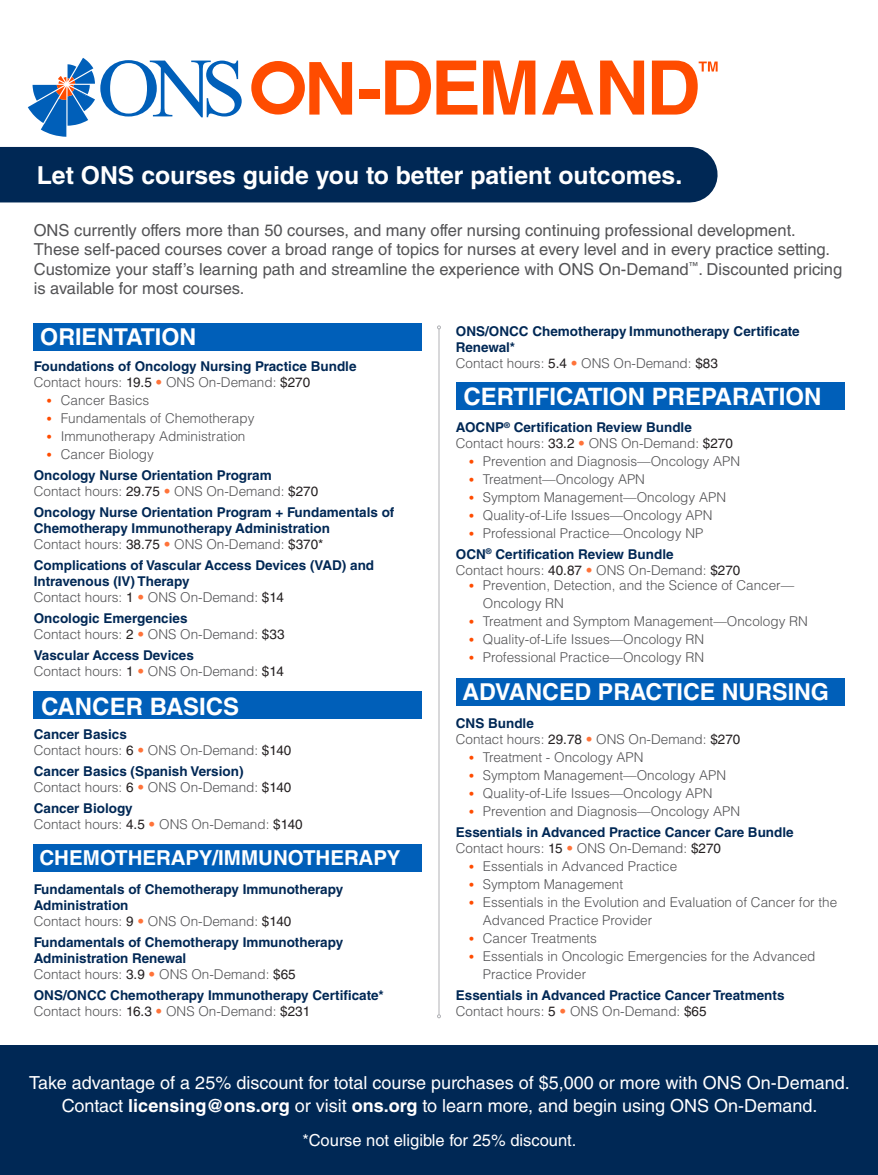
<style>
.page{position:relative;width:878px;height:1175px;background:#fff}
.page>*{position:absolute;margin:0;border:0;box-sizing:border-box;transform-origin:0 0}
.t1{font:700 24.75px "Helvetica LT Std";color:#fff}
.t2{font:700 24px "Helvetica LT Std";color:#fff}
.t3{font:700 23.25px "Helvetica LT Std";color:#fff}
.t4{font:700 20.55px "Helvetica LT Std";color:#fff}
.t5{font:18px "Helvetica LT Std";color:#fff}
.t6{font:16.5px/19.5px "Helvetica LT Std";color:#535355}
.t7{font:16.5px "Helvetica LT Std";color:#fff}
.t8{font:300 13.5px/18px "Helvetica LT Std";color:#535355}
.t9{font:700 13.5px/16.2px "Helvetica LT Std";color:#002855}
.s1{font-weight:400;color:#231f20}
.s2{color:#ff7339}
.s3{font-weight:700;font-size:12px;color:#ff4c00}
.s4{font-weight:700}
</style>
<div class="page">
<div style="left:0;top:1045px;width:878px;height:129px;background:#002855"></div>
<div style="left:0;top:147px;width:689px;height:55px;background:#002855"></div>
<hr style="left:438px;top:329px;width:1px;height:685px;background:#b2b3b7">
<svg style="left:437px;top:325px;width:4px;height:4px"></svg>
<svg style="left:437px;top:1014px;width:4px;height:4px"></svg>
<svg style="left:385px;top:61px;width:92px;height:54px"></svg>
<svg style="left:483px;top:61px;width:52px;height:54px"></svg>
<svg style="left:542px;top:61px;width:51px;height:54px"></svg>
<svg style="left:600px;top:61px;width:44px;height:54px"></svg>
<svg style="left:28px;top:58px;width:214px;height:79px"></svg>
<div style="left:359px;top:89px;width:20px;height:10px;background:#ff4c00"></div>
<svg style="left:251px;top:61px;width:101px;height:54px"></svg>
<svg style="left:652px;top:61px;width:65px;height:54px"></svg>
<div style="left:456px;top:678px;width:388px;height:27px;background:#005fb9"></div>
<div style="left:34px;top:691px;width:388px;height:28px;background:#005fb9"></div>
<div style="left:456px;top:382px;width:388px;height:28px;background:#005fb9"></div>
<div style="left:34px;top:323px;width:388px;height:27px;background:#005fb9"></div>
<div style="left:34px;top:844px;width:388px;height:27px;background:#005fb9"></div>
<p class="t1" style="left:37px;top:161px;width:647px">Let ONS courses guide you to better patient outcomes.</p>
<p class="t6" style="left:34px;top:220px;width:810px">ONS currently offers more than 50 courses, and many offer nursing continuing professional development.<br>These self-paced courses cover a broad range of topics for nurses at every level and in every practice setting.<br>Customize your staff’s learning path and streamline the experience with ONS On-Demand<sup>™</sup>. Discounted pricing is available for most courses.</p>
<p class="t3" style="left:40px;top:322px;width:157px">ORIENTATION</p>
<p class="t9" style="left:34px;top:358px;width:324px">Foundations of Oncology Nursing Practice Bundle</p>
<p class="t8" style="left:34px;top:373px;width:278px">Contact hours: <span class="s1">19.5</span> <span class="s2">•</span> ONS On-Demand: <span class="s1">$270</span></p>
<p class="t8" style="left:47px;top:391px;width:104px"><span class="s3">•</span> Cancer Basics</p>
<p class="t8" style="left:47px;top:409px;width:209px"><span class="s3">•</span> Fundamentals of Chemotherapy</p>
<p class="t8" style="left:47px;top:427px;width:200px"><span class="s3">•</span> Immunotherapy Administration</p>
<p class="t8" style="left:47px;top:445px;width:108px"><span class="s3">•</span> Cancer Biology</p>
<p class="t9" style="left:34px;top:467px;width:239px">Oncology Nurse Orientation Program</p>
<p class="t8" style="left:34px;top:482px;width:286px">Contact hours: <span class="s1">29.75</span> <span class="s2">•</span> ONS On-Demand: <span class="s1">$270</span></p>
<p class="t9" style="left:34px;top:504px;width:362px">Oncology Nurse Orientation Program + Fundamentals of<br>Chemotherapy Immunotherapy Administration</p>
<p class="t8" style="left:34px;top:535px;width:291px">Contact hours: <span class="s1">38.75</span> <span class="s2">•</span> ONS On-Demand: <span class="s1">$370*</span></p>
<p class="t9" style="left:34px;top:557px;width:342px">Complications of Vascular Access Devices (VAD) and</p>
<p class="t9" style="left:34px;top:573px;width:157px">Intravenous (IV) Therapy</p>
<p class="t8" style="left:34px;top:588px;width:252px">Contact hours: <span class="s1">1</span> <span class="s2">•</span> ONS On-Demand: <span class="s1">$14</span></p>
<p class="t9" style="left:34px;top:610px;width:155px">Oncologic Emergencies</p>
<p class="t8" style="left:34px;top:625px;width:252px">Contact hours: <span class="s1">2</span> <span class="s2">•</span> ONS On-Demand: <span class="s1">$33</span></p>
<p class="t9" style="left:34px;top:647px;width:162px">Vascular Access Devices</p>
<p class="t8" style="left:34px;top:662px;width:252px">Contact hours: <span class="s1">1</span> <span class="s2">•</span> ONS On-Demand: <span class="s1">$14</span></p>
<p class="t2" style="left:41px;top:691px;width:199px">CANCER BASICS</p>
<p class="t9" style="left:34px;top:726px;width:95px">Cancer Basics</p>
<p class="t8" style="left:34px;top:741px;width:259px">Contact hours: <span class="s1">6</span> <span class="s2">•</span> ONS On-Demand: <span class="s1">$140</span></p>
<p class="t9" style="left:34px;top:763px;width:211px">Cancer Basics (Spanish Version)</p>
<p class="t8" style="left:34px;top:778px;width:259px">Contact hours: <span class="s1">6</span> <span class="s2">•</span> ONS On-Demand: <span class="s1">$140</span></p>
<p class="t9" style="left:34px;top:800px;width:100px">Cancer Biology</p>
<p class="t8" style="left:34px;top:815px;width:270px">Contact hours: <span class="s1">4.5</span> <span class="s2">•</span> ONS On-Demand: <span class="s1">$140</span></p>
<p class="t4" style="left:39px;top:845px;width:362px">CHEMOTHERAPY/IMMUNOTHERAPY</p>
<p class="t9" style="left:34px;top:880px;width:311px">Fundamentals of Chemotherapy Immunotherapy</p>
<p class="t9" style="left:34px;top:896px;width:96px">Administration</p>
<p class="t8" style="left:34px;top:912px;width:259px">Contact hours: <span class="s1">9</span> <span class="s2">•</span> ONS On-Demand: <span class="s1">$140</span></p>
<p class="t9" style="left:34px;top:933px;width:311px">Fundamentals of Chemotherapy Immunotherapy</p>
<p class="t9" style="left:34px;top:949px;width:154px">Administration Renewal</p>
<p class="t8" style="left:34px;top:965px;width:263px">Contact hours: <span class="s1">3.9</span> <span class="s2">•</span> ONS On-Demand: <span class="s1">$65</span></p>
<p class="t9" style="left:34px;top:986px;width:351px">ONS/ONCC Chemotherapy Immunotherapy Certificate*</p>
<p class="t8" style="left:34px;top:1002px;width:278px">Contact hours: <span class="s1">16.3</span> <span class="s2">•</span> ONS On-Demand: <span class="s1">$231</span></p>
<p class="t9" style="left:456px;top:323px;width:345px">ONS/ONCC Chemotherapy Immunotherapy Certificate<br>Renewal*</p>
<p class="t8" style="left:456px;top:354px;width:263px">Contact hours: <span class="s1">5.4</span> <span class="s2">•</span> ONS On-Demand: <span class="s1">$83</span></p>
<p class="t2" style="left:463px;top:382px;width:360px">CERTIFICATION PREPARATION</p>
<p class="t9" style="left:456px;top:419px;width:237px">AOCNP<sup>®</sup> Certification Review Bundle</p>
<p class="t8" style="left:456px;top:434px;width:278px">Contact hours: <span class="s1">33.2</span> <span class="s2">•</span> ONS On-Demand: <span class="s1">$270</span></p>
<p class="t8" style="left:469px;top:452px;width:272px"><span class="s3">•</span> Prevention and Diagnosis—Oncology APN</p>
<p class="t8" style="left:469px;top:470px;width:177px"><span class="s3">•</span> Treatment—Oncology APN</p>
<p class="t8" style="left:469px;top:488px;width:258px"><span class="s3">•</span> Symptom Management—Oncology APN</p>
<p class="t8" style="left:469px;top:506px;width:245px"><span class="s3">•</span> Quality-of-Life Issues—Oncology APN</p>
<p class="t8" style="left:469px;top:524px;width:235px"><span class="s3">•</span> Professional Practice—Oncology NP</p>
<p class="t9" style="left:456px;top:546px;width:219px">OCN<sup>®</sup> Certification Review Bundle</p>
<p class="t8" style="left:456px;top:561px;width:286px">Contact hours: <span class="s1">40.87</span> <span class="s2">•</span> ONS On-Demand: <span class="s1">$270</span></p>
<p class="t8" style="left:483px;top:576px;width:313px;text-indent:-14px"><span class="s3">•</span> Prevention, Detection, and the Science of Cancer—<br>Oncology RN</p>
<p class="t8" style="left:469px;top:612px;width:340px"><span class="s3">•</span> Treatment and Symptom Management—Oncology RN</p>
<p class="t8" style="left:469px;top:630px;width:236px"><span class="s3">•</span> Quality-of-Life Issues—Oncology RN</p>
<p class="t8" style="left:469px;top:648px;width:236px"><span class="s3">•</span> Professional Practice—Oncology RN</p>
<p class="t3" style="left:462px;top:677px;width:368px">ADVANCED PRACTICE NURSING</p>
<p class="t9" style="left:456px;top:714px;width:80px">CNS Bundle</p>
<p class="t8" style="left:456px;top:730px;width:286px">Contact hours: <span class="s1">29.78</span> <span class="s2">•</span> ONS On-Demand: <span class="s1">$270</span></p>
<p class="t8" style="left:469px;top:748px;width:176px"><span class="s3">•</span> Treatment - Oncology APN</p>
<p class="t8" style="left:469px;top:766px;width:258px"><span class="s3">•</span> Symptom Management—Oncology APN</p>
<p class="t8" style="left:469px;top:784px;width:245px"><span class="s3">•</span> Quality-of-Life Issues—Oncology APN</p>
<p class="t8" style="left:469px;top:802px;width:272px"><span class="s3">•</span> Prevention and Diagnosis—Oncology APN</p>
<p class="t9" style="left:456px;top:823px;width:339px">Essentials in Advanced Practice Cancer Care Bundle</p>
<p class="t8" style="left:456px;top:838px;width:267px">Contact hours: <span class="s1">15</span> <span class="s2">•</span> ONS On-Demand: <span class="s1">$270</span></p>
<p class="t8" style="left:469px;top:856px;width:209px"><span class="s3">•</span> Essentials in Advanced Practice</p>
<p class="t8" style="left:469px;top:874px;width:155px"><span class="s3">•</span> Symptom Management</p>
<p class="t8" style="left:483px;top:892px;width:356px;text-indent:-14px"><span class="s3">•</span> Essentials in the Evolution and Evaluation of Cancer for the<br>Advanced Practice Provider</p>
<p class="t8" style="left:469px;top:928px;width:129px"><span class="s3">•</span> Cancer Treatments</p>
<p class="t8" style="left:483px;top:946px;width:334px;text-indent:-14px"><span class="s3">•</span> Essentials in Oncologic Emergencies for the Advanced<br>Practice Provider</p>
<p class="t9" style="left:456px;top:986px;width:330px">Essentials in Advanced Practice Cancer Treatments</p>
<p class="t8" style="left:456px;top:1001px;width:252px">Contact hours: <span class="s1">5</span> <span class="s2">•</span> ONS On-Demand: <span class="s1">$65</span></p>
<p class="t5" style="left:29px;top:1072px;width:822px">Take advantage of a 25% discount for total course purchases of $5,000 or more with ONS On-Demand.</p>
<p class="t5" style="left:62px;top:1095px;width:757px">Contact <span class="s4">licensing@ons.org</span> or visit <span class="s4">ons.org</span> to learn more, and begin using ONS On-Demand.</p>
<p class="t7" style="left:302px;top:1130px;width:275px">*Course not eligible for 25% discount.</p>
</div>
